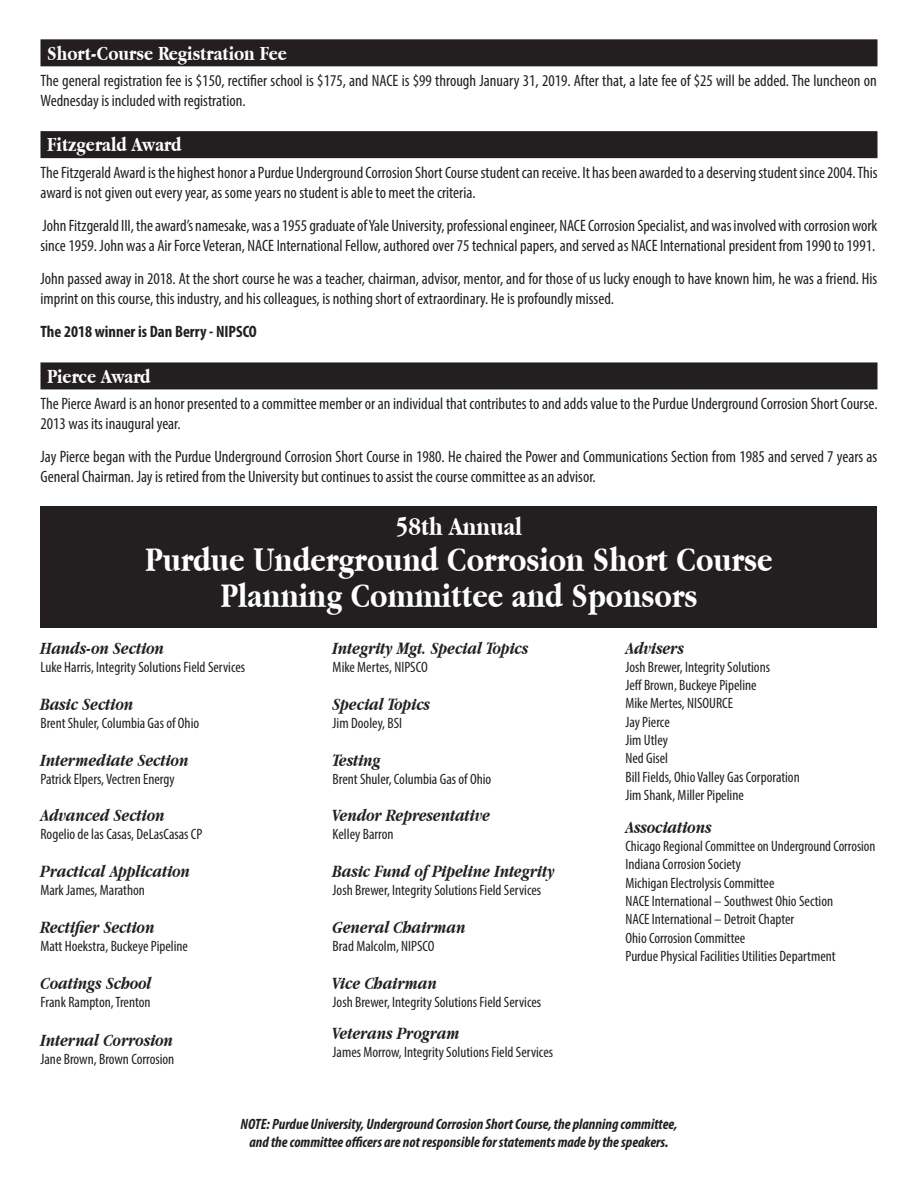
<style>
.page{position:relative;width:918px;height:1188px;background:#fff}
.page>*{position:absolute;margin:0;border:0;box-sizing:border-box;transform-origin:0 0}
.t1{font:700 36px/36px "Apple Garamond";color:#fff;text-align:center}
.t2{font:700 27px "Apple Garamond";color:#fff}
.t3{font:700 21px "Apple Garamond";color:#fff}
.t4{font:italic 700 18px "Apple Garamond";color:#231f20}
.t5{font:condensed 16.5px/19.8px "Myriad Pro";color:#231f20}
.t6{font:700 condensed 16.5px "Myriad Pro";color:#231f20}
.t7{font:condensed 15px/18.3px "Myriad Pro";color:#231f20}
.t8{font:italic 700 condensed 15px/18px "Myriad Pro";color:#231f20;text-align:center}
</style>
<div class="page">
<div style="left:40px;top:506px;width:838px;height:122px;background:#231f20"></div>
<div style="left:40px;top:39px;width:838px;height:27px;background:#231f20"></div>
<div style="left:40px;top:131px;width:838px;height:27px;background:#231f20"></div>
<div style="left:40px;top:362px;width:838px;height:27px;background:#231f20"></div>
<p class="t3" style="left:47px;top:41px;width:241px">Short-Course Registration Fee</p>
<p class="t5" style="left:40px;top:71px;width:838px">The general registration fee is $150, rectifier school is $175, and NACE is $99 through January 31, 2019. After that, a late fee of $25 will be added. The luncheon on<br>Wednesday is included with registration.</p>
<p class="t3" style="left:47px;top:133px;width:136px">Fitzgerald Award</p>
<p class="t5" style="left:40px;top:162px;width:839px">The Fitzgerald Award is the highest honor a Purdue Underground Corrosion Short Course student can receive. It has been awarded to a deserving student since 2004. This award is not given out every year, as some years no student is able to meet the criteria.</p>
<p class="t5" style="left:40px;top:215px;width:839px">John Fitzgerald III, the award’s namesake, was a 1955 graduate of Yale University, professional engineer, NACE Corrosion Specialist, and was involved with corrosion work since 1959. John was a Air Force Veteran, NACE International Fellow, authored over 75 technical papers, and served as NACE International president from 1990 to 1991.</p>
<p class="t5" style="left:40px;top:269px;width:838px">John passed away in 2018. At the short course he was a teacher, chairman, advisor, mentor, and for those of us lucky enough to have known him, he was a friend. His imprint on this course, this industry, and his colleagues, is nothing short of extraordinary. He is profoundly missed.</p>
<p class="t6" style="left:40px;top:321px;width:218px">The 2018 winner is Dan Berry - NIPSCO</p>
<p class="t3" style="left:47px;top:364px;width:105px">Pierce Award</p>
<p class="t5" style="left:40px;top:394px;width:839px">The Pierce Award is an honor presented to a committee member or an individual that contributes to and adds value to the Purdue Underground Corrosion Short Course.<br>2013 was its inaugural year.</p>
<p class="t5" style="left:40px;top:447px;width:838px">Jay Pierce began with the Purdue Underground Corrosion Short Course in 1980. He chaired the Power and Communications Section from 1985 and served 7 years as<br>General Chairman. Jay is retired from the University but continues to assist the course committee as an advisor.</p>
<h2 class="t2" style="left:396px;top:511px;width:128px">58th Annual</h2>
<h1 class="t1" style="left:145px;top:541px;width:629px">Purdue Underground Corrosion Short Course<br>Planning Committee and Sponsors</h1>
<p class="t4" style="left:40px;top:637px;width:125px">Hands-on Section</p>
<p class="t7" style="left:40px;top:658px;width:206px">Luke Harris, Integrity Solutions Field Services</p>
<p class="t4" style="left:40px;top:693px;width:95px">Basic Section</p>
<p class="t7" style="left:40px;top:713px;width:160px">Brent Shuler, Columbia Gas of Ohio</p>
<p class="t4" style="left:40px;top:749px;width:150px">Intermediate Section</p>
<p class="t7" style="left:40px;top:769px;width:136px">Patrick Elpers, Vectren Energy</p>
<p class="t4" style="left:40px;top:805px;width:126px">Advanced Section</p>
<p class="t7" style="left:40px;top:825px;width:164px">Rogelio de las Casas, DeLasCasas CP</p>
<p class="t4" style="left:40px;top:860px;width:151px">Practical Application</p>
<p class="t7" style="left:40px;top:881px;width:106px">Mark James, Marathon</p>
<p class="t4" style="left:40px;top:916px;width:116px">Rectifier Section</p>
<p class="t7" style="left:40px;top:937px;width:149px">Matt Hoekstra, Buckeye Pipeline</p>
<p class="t4" style="left:40px;top:972px;width:113px">Coatings School</p>
<p class="t7" style="left:40px;top:992px;width:112px">Frank Rampton, Trenton</p>
<p class="t4" style="left:40px;top:1029px;width:134px">Internal Corrosion</p>
<p class="t7" style="left:40px;top:1050px;width:135px">Jane Brown, Brown Corrosion</p>
<p class="t4" style="left:333px;top:637px;width:197px">Integrity Mgt. Special Topics</p>
<p class="t7" style="left:333px;top:658px;width:97px">Mike Mertes, NIPSCO</p>
<p class="t4" style="left:333px;top:693px;width:99px">Special Topics</p>
<p class="t7" style="left:333px;top:713px;width:71px">Jim Dooley, BSI</p>
<p class="t4" style="left:333px;top:749px;width:50px">Testing</p>
<p class="t7" style="left:333px;top:769px;width:160px">Brent Shuler, Columbia Gas of Ohio</p>
<p class="t4" style="left:333px;top:805px;width:159px">Vendor Representative</p>
<p class="t7" style="left:333px;top:825px;width:62px">Kelley Barron</p>
<p class="t4" style="left:333px;top:860px;width:224px">Basic Fund of Pipeline Integrity</p>
<p class="t7" style="left:333px;top:881px;width:210px">Josh Brewer, Integrity Solutions Field Services</p>
<p class="t4" style="left:333px;top:916px;width:135px">General Chairman</p>
<p class="t7" style="left:333px;top:937px;width:104px">Brad Malcolm, NIPSCO</p>
<p class="t4" style="left:333px;top:972px;width:106px">Vice Chairman</p>
<p class="t7" style="left:333px;top:992px;width:210px">Josh Brewer, Integrity Solutions Field Services</p>
<p class="t4" style="left:333px;top:1022px;width:129px">Veterans Program</p>
<p class="t7" style="left:333px;top:1043px;width:222px">James Morrow, Integrity Solutions Field Services</p>
<p class="t4" style="left:626px;top:637px;width:60px">Advisers</p>
<p class="t7" style="left:626px;top:658px;width:176px">Josh Brewer, Integrity Solutions<br>Jeff Brown, Buckeye Pipeline<br>Mike Mertes, NISOURCE<br>Jay Pierce<br>Jim Utley<br>Ned Gisel<br>Bill Fields, Ohio Valley Gas Corporation<br>Jim Shank, Miller Pipeline</p>
<p class="t4" style="left:626px;top:816px;width:88px">Associations</p>
<p class="t7" style="left:626px;top:837px;width:252px">Chicago Regional Committee on Underground Corrosion Indiana Corrosion Society<br>Michigan Electrolysis Committee<br>NACE International – Southwest Ohio Section<br>NACE International – Detroit Chapter<br>Ohio Corrosion Committee<br>Purdue Physical Facilities Utilities Department</p>
<p class="t8" style="left:241px;top:1115px;width:438px">NOTE: Purdue University, Underground Corrosion Short Course, the planning committee, and the committee officers are not responsible for statements made by the speakers.</p>
</div>
